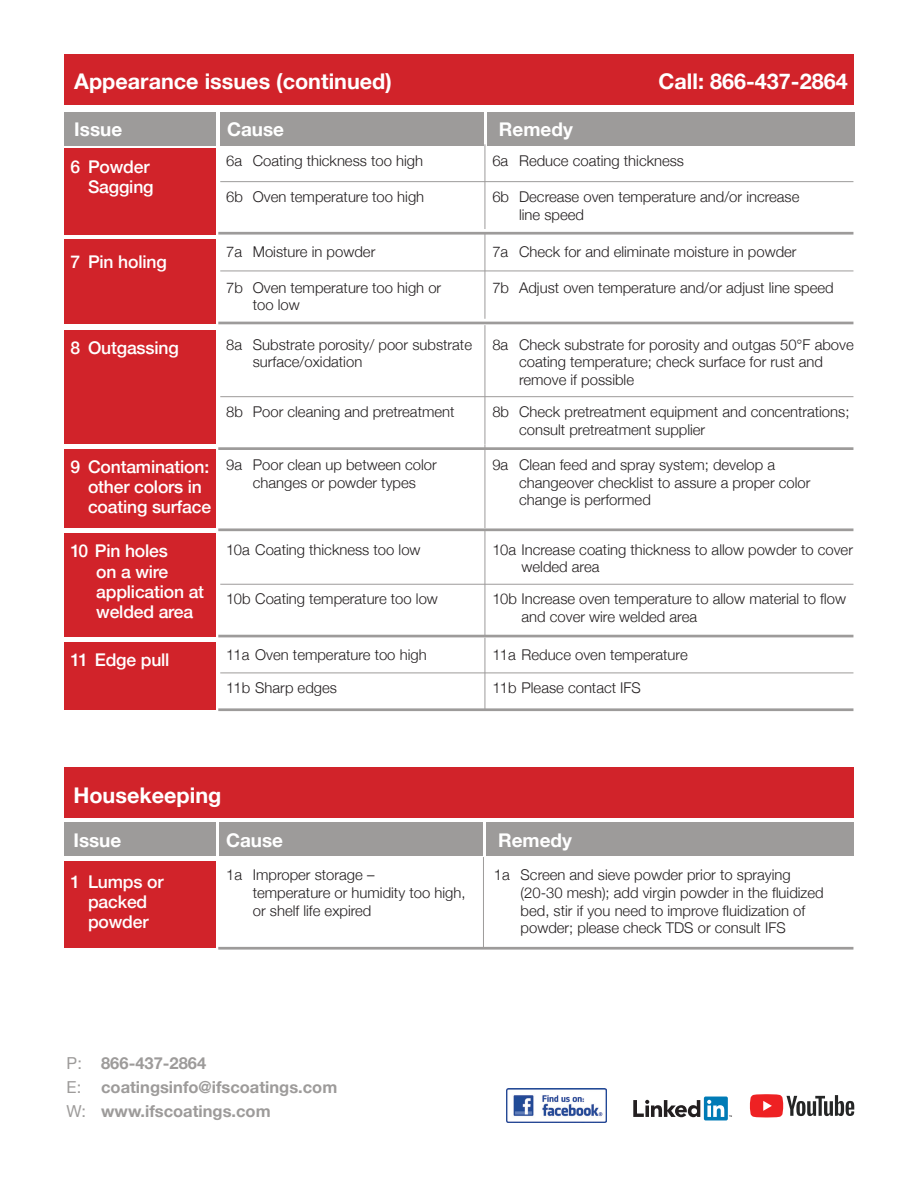
<style>
.page{position:relative;width:918px;height:1188px;background:#fff}
.page>*{position:absolute;margin:0;border:0;box-sizing:border-box;transform-origin:0 0}
.t1{font:700 21.6px "Helvetica Neue";color:#fff}
.t2{font:700 18.9px "Helvetica Neue";color:#fff}
.t3{font:500 17.55px/20.2px "Helvetica Neue";letter-spacing:-.01em;color:#fff}
.t4{font:700 16.5px/24px "Helvetica Neue";color:#9d9b9a}
.t5{font:300 14.85px/17.5px "Helvetica Neue";color:#231f20}
.s1{font-weight:400}
</style>
<div class="page">
<div style="left:65px;top:54px;width:789px;height:51px;background:#d1232a"></div>
<div style="left:65px;top:113px;width:151px;height:33px;background:#9d9b9a"></div>
<div style="left:220px;top:113px;width:264px;height:33px;background:#9d9b9a"></div>
<div style="left:487px;top:113px;width:367px;height:33px;background:#9d9b9a"></div>
<div style="left:64px;top:449px;width:151px;height:79px;background:#d1232a"></div>
<hr style="left:485px;top:445px;width:1px;height:83px;background:#9d9b9a">
<hr style="left:218px;top:528px;width:635px;height:3px;background:#9d9b9a">
<div style="left:64px;top:534px;width:151px;height:103px;background:#d1232a"></div>
<hr style="left:485px;top:529px;width:1px;height:107px;background:#9d9b9a">
<hr style="left:220px;top:584px;width:633px;height:1px;background:#9d9b9a">
<hr style="left:218px;top:635px;width:635px;height:2px;background:#9d9b9a">
<div style="left:64px;top:642px;width:151px;height:68px;background:#d1232a"></div>
<hr style="left:485px;top:638px;width:1px;height:72px;background:#9d9b9a">
<hr style="left:220px;top:673px;width:633px;height:1px;background:#9d9b9a">
<hr style="left:218px;top:708px;width:635px;height:3px;background:#9d9b9a">
<div style="left:64px;top:330px;width:151px;height:113px;background:#d1232a"></div>
<hr style="left:485px;top:325px;width:1px;height:119px;background:#9d9b9a">
<hr style="left:220px;top:396px;width:633px;height:1px;background:#9d9b9a">
<hr style="left:218px;top:447px;width:635px;height:3px;background:#9d9b9a">
<hr style="left:220px;top:181px;width:633px;height:1px;background:#9d9b9a">
<div style="left:64px;top:149px;width:151px;height:86px;background:#d1232a"></div>
<hr style="left:485px;top:144px;width:1px;height:85px;background:#9d9b9a">
<hr style="left:218px;top:232px;width:635px;height:3px;background:#9d9b9a">
<div style="left:64px;top:240px;width:151px;height:84px;background:#d1232a"></div>
<hr style="left:485px;top:233px;width:1px;height:86px;background:#9d9b9a">
<hr style="left:220px;top:271px;width:633px;height:1px;background:#9d9b9a">
<hr style="left:218px;top:322px;width:635px;height:2px;background:#9d9b9a">
<div style="left:64px;top:861px;width:151px;height:87px;background:#d1232a"></div>
<hr style="left:483px;top:857px;width:1px;height:91px;background:#9d9b9a">
<hr style="left:218px;top:947px;width:635px;height:3px;background:#9d9b9a">
<div style="left:64px;top:823px;width:151px;height:33px;background:#9d9b9a"></div>
<div style="left:219px;top:823px;width:264px;height:33px;background:#9d9b9a"></div>
<div style="left:486px;top:823px;width:367px;height:33px;background:#9d9b9a"></div>
<div style="left:64px;top:767px;width:789px;height:51px;background:#d1232a"></div>
<svg style="left:633px;top:1100px;width:67px;height:17px"></svg>
<div style="left:704px;top:1097px;width:24px;height:23px;background:#007bb6;border-radius:2px"></div>
<svg style="left:707px;top:1100px;width:25px;height:17px"></svg>
<svg style="left:750px;top:1094px;width:104px;height:23px"></svg>
<img style="left:507px;top:1089px;width:100px;height:33px">
<h1 class="t1" style="left:74px;top:65px;width:319px">Appearance issues (continued)</h1>
<h1 class="t1" style="left:659px;top:65px;width:191px">Call: 866-437-2864</h1>
<p class="t2" style="left:74px;top:114px;width:49px">Issue</p>
<p class="t2" style="left:227px;top:114px;width:59px">Cause</p>
<p class="t2" style="left:499px;top:114px;width:75px">Remedy</p>
<p class="t3" style="left:71px;top:155px;width:85px;text-align:right">6 Powder<br>Sagging</p>
<p class="t5" style="left:226px;top:151px;width:198px">6a Coating thickness too high</p>
<p class="t5" style="left:226px;top:187px;width:200px">6b Oven temperature too high</p>
<p class="t3" style="left:71px;top:250px;width:98px">7 Pin holing</p>
<p class="t5" style="left:226px;top:241px;width:151px">7a Moisture in powder</p>
<p class="t5" style="left:253px;top:277px;width:190px;text-indent:-27px">7b Oven temperature too high or too low</p>
<p class="t3" style="left:71px;top:337px;width:110px">8 Outgassing</p>
<p class="t5" style="left:253px;top:335px;width:221px;text-indent:-27px">8a Substrate porosity/ poor substrate surface/oxidation</p>
<p class="t5" style="left:226px;top:402px;width:230px">8b Poor cleaning and pretreatment</p>
<p class="t5" style="left:492px;top:151px;width:193px">6a Reduce coating thickness</p>
<p class="t5" style="left:519px;top:187px;width:282px;text-indent:-27px">6b Decrease oven temperature and/or increase line speed</p>
<p class="t5" style="left:492px;top:241px;width:306px">7a Check for and eliminate moisture in powder</p>
<p class="t5" style="left:492px;top:277px;width:343px">7b Adjust oven temperature and/or adjust line speed</p>
<p class="t5" style="left:519px;top:335px;width:336px;text-indent:-27px">8a Check substrate for porosity and outgas 50°F above coating temperature; check surface for rust and remove if possible</p>
<p class="t5" style="left:519px;top:402px;width:332px;text-indent:-27px">8b Check pretreatment equipment and concentrations; consult pretreatment supplier</p>
<p class="t3" style="left:88px;top:455px;width:125px;text-indent:-17px">9 Contamination: other colors in coating surface</p>
<p class="t5" style="left:226px;top:455px;width:212px;text-align:center">9a Poor clean up between color changes or powder types</p>
<p class="t5" style="left:519px;top:455px;width:293px;text-indent:-27px">9a Clean feed and spray system; develop a changeover checklist to assure a proper color change is performed</p>
<p class="t3" style="left:96px;top:539px;width:109px;text-indent:-26px">10 Pin holes<br>on a wire application at welded area</p>
<p class="t5" style="left:226px;top:539px;width:196px">10a Coating thickness too low</p>
<p class="t5" style="left:522px;top:539px;width:333px;text-indent:-29px">10a Increase coating thickness to allow powder to cover welded area</p>
<p class="t5" style="left:522px;top:589px;width:326px;text-indent:-29px">10b Increase oven temperature to allow material to flow and cover wire welded area</p>
<p class="t5" style="left:226px;top:589px;width:213px">10b Coating temperature too low</p>
<p class="t3" style="left:71px;top:648px;width:100px">11 Edge pull</p>
<p class="t5" style="left:226px;top:638px;width:202px;line-height:32.1px">11a Oven temperature too high<br>11b Sharp edges</p>
<p class="t5" style="left:492px;top:638px;width:197px;line-height:32.1px">11a Reduce oven temperature<br>11b Please contact IFS</p>
<h1 class="t1" style="left:73px;top:778px;width:149px">Housekeeping</h1>
<p class="t2" style="left:73px;top:825px;width:49px">Issue</p>
<p class="t2" style="left:226px;top:825px;width:59px">Cause</p>
<p class="t2" style="left:498px;top:825px;width:75px">Remedy</p>
<p class="t3" style="left:71px;top:870px;width:94px;text-align:center">1 Lumps or packed powder</p>
<p class="t5" style="left:253px;top:865px;width:214px;text-indent:-27px">1a Improper storage –<br>temperature or humidity too high, or shelf life expired</p>
<p class="t5" style="left:521px;top:865px;width:305px;text-indent:-27px">1a Screen and sieve powder prior to spraying (20-30 mesh); add virgin powder in the fluidized bed, stir if you need to improve fluidization of powder; please check TDS or consult IFS</p>
<p class="t4" style="left:67px;top:1051px;width:272px"><span class="s1">P:</span> 866-437-2864<br><span class="s1">E:</span> coatingsinfo@ifscoatings.com<br><span class="s1">W:</span> www.ifscoatings.com</p>
</div>
